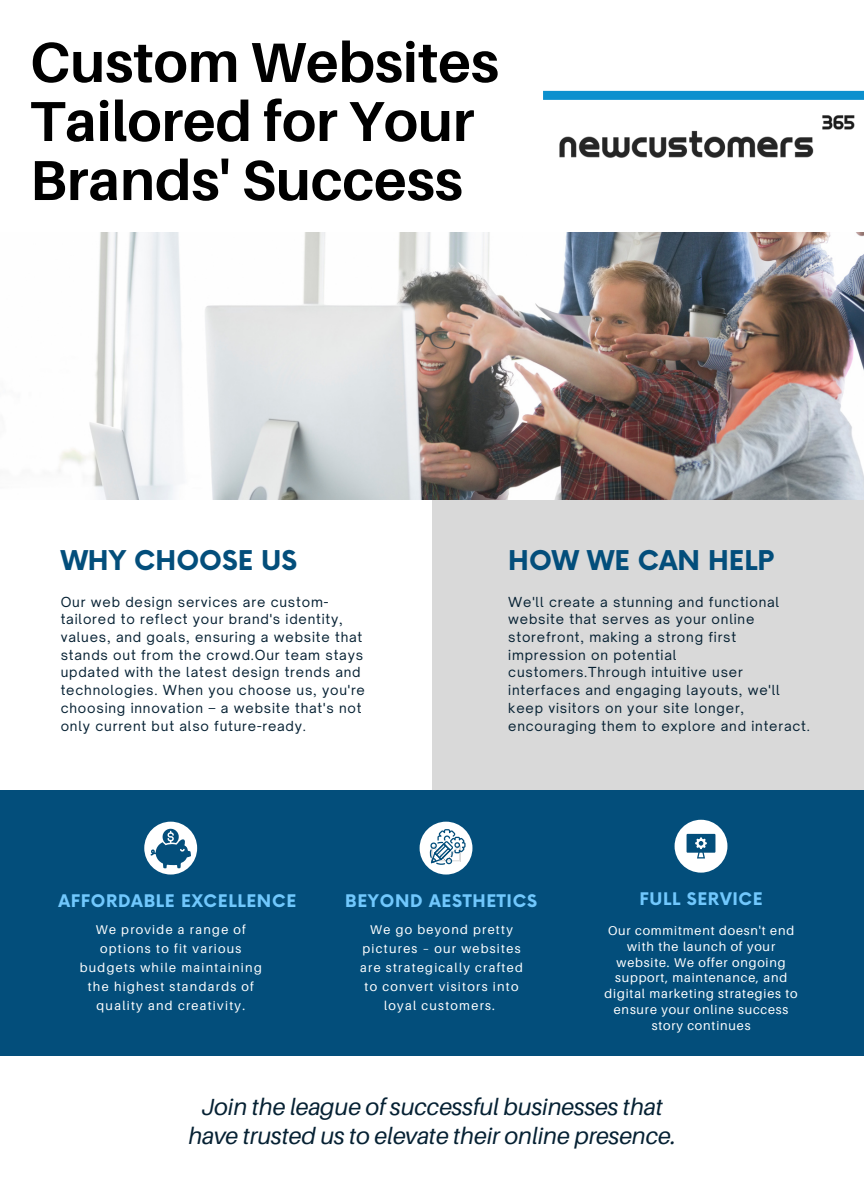
<style>
.page{position:relative;width:864px;height:1188px;background:#fff}
.page>*{position:absolute;margin:0;border:0;box-sizing:border-box;transform-origin:0 0}
.t1{font:700 56.4px/59.1px "Aileron";color:#000}
.t2{font:700 26.55px "Now";color:#034e7b}
.t3{font:italic 23.4px/28.2px "Aileron";color:#062133;text-align:center}
.t4{font:700 16.95px "Now";letter-spacing:.04em;color:#71c8fd}
.t5{font:13.2px/17.7px "Open Sauce One";letter-spacing:.06em;color:#062133}
.t6{font:12.75px/19px "Aileron";letter-spacing:.1em;color:#fff;text-align:center}
.t7{font:12.75px/15.9px "Aileron";letter-spacing:.065em;color:#fff;text-align:center}
</style>
<div class="page">
<div style="left:432px;top:500px;width:432px;height:290px;background:#d9d9d9"></div>
<img style="left:59px;top:233px;width:805px;height:267px">
<div style="left:0;top:790px;width:864px;height:265px;background:#034e7b"></div>
<div style="left:543px;top:91px;width:321px;height:9px;background:#0c90ce"></div>
<img style="left:559px;top:115px;width:296px;height:43px">
<div style="left:144px;top:822px;width:53px;height:53px;background:#fff;border-radius:50%"></div>
<div style="left:420px;top:822px;width:52px;height:53px;background:#fff;border-radius:50%"></div>
<div style="left:675px;top:820px;width:52px;height:53px;background:#fff;border-radius:50%"></div>
<svg style="left:687px;top:834px;width:28px;height:24px"></svg>
<svg style="left:430px;top:829px;width:36px;height:36px"></svg>
<svg style="left:151px;top:829px;width:40px;height:39px"></svg>
<p class="t1" style="left:30px;top:32px;width:471px">Custom Websites<br>Tailored for Your<br>Brands' Success</p>
<p class="t2" style="left:61px;top:546px;width:238px">WHY CHOOSE US</p>
<p class="t5" style="left:61px;top:593px;width:306px">Our web design services are custom&shy;tailored to reflect your brand's identity, values, and goals, ensuring a website that stands out from the crowd.Our team stays updated with the latest design trends and technologies. When you choose us, you're choosing innovation – a website that's not only current but also future-ready.</p>
<p class="t2" style="left:508px;top:546px;width:267px">HOW WE CAN HELP</p>
<p class="t5" style="left:508px;top:593px;width:303px">We'll create a stunning and functional website that serves as your online storefront, making a strong first impression on potential customers.Through intuitive user interfaces and engaging layouts, we'll keep visitors on your site longer, encouraging them to explore and interact.</p>
<p class="t4" style="left:59px;top:891px;width:239px">AFFORDABLE EXCELLENCE</p>
<p class="t6" style="left:80px;top:920px;width:184px">We provide a range of options to fit various budgets while maintaining the highest standards of quality and creativity.</p>
<p class="t4" style="left:345px;top:891px;width:193px">BEYOND AESTHETICS</p>
<p class="t6" style="left:360px;top:920px;width:164px">We go beyond pretty pictures – our websites are strategically crafted to convert visitors into loyal customers.</p>
<p class="t4" style="left:640px;top:889px;width:125px">FULL SERVICE</p>
<p class="t7" style="left:605px;top:922px;width:194px">Our commitment doesn't end with the launch of your website. We offer ongoing support, maintenance, and digital marketing strategies to ensure your online success</p>
<p class="t7" style="left:652px;top:1017px;width:100px">story continues</p>
<p class="t3" style="left:188px;top:1093px;width:489px">Join the league of successful businesses that have trusted us to elevate their online presence.</p>
</div>
